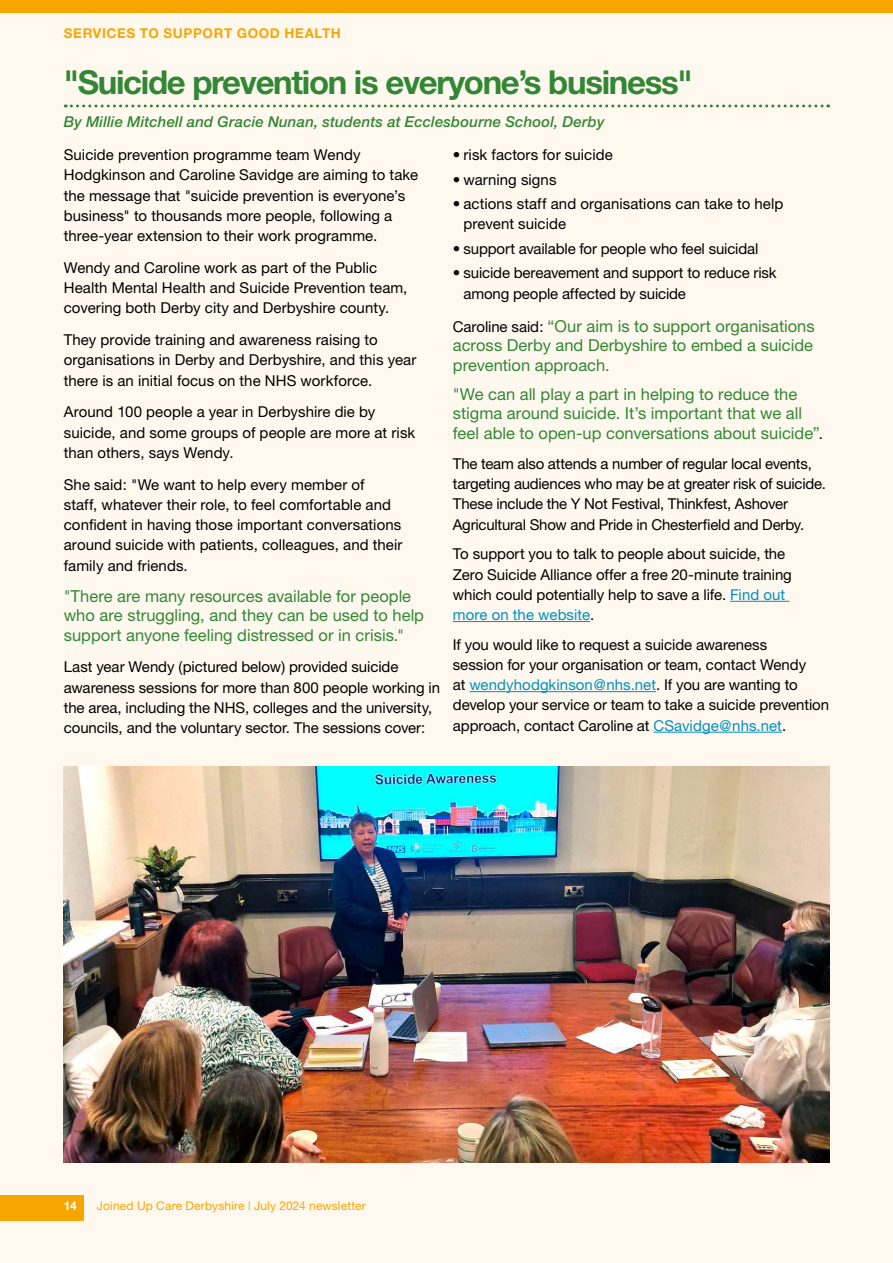
<style>
.page{position:relative;width:893px;height:1263px;background:#fff8ef}
.page>*{position:absolute;margin:0;border:0;box-sizing:border-box;transform-origin:0 0}
.H2_underline{font:700 33px "Helvetica Neue";letter-spacing:-.04em;color:#328734}
.t1{font:16.5px/19.5px "Helvetica Neue";color:#328734}
.t2{font:15px/20.2px "Helvetica Neue";color:#000}
.Italic_byline{font:italic 500 15px "Helvetica Neue";letter-spacing:.01em;color:#328734}
.t3{font:700 13.5px "Helvetica Neue";letter-spacing:.045em;color:#f7a600}
.t4{font:12px "Helvetica Neue";letter-spacing:.01em;color:#f7a600}
.t5{font:700 12px "Helvetica Neue";color:#fff}
.s1{font-size:15px;color:#000}
.s2{color:#0090bf}
</style>
<div class="page">
<div style="left:0;top:1194px;width:83px;height:26px;background:#f7a600"></div>
<svg style="left:65px;top:104px;width:764px;height:3px"></svg>
<hr style="left:730px;top:601px;width:59px;height:1px;background:#0090bf">
<hr style="left:453px;top:621px;width:137px;height:1px;background:#0090bf">
<hr style="left:469px;top:691px;width:187px;height:1px;background:#0090bf">
<hr style="left:653px;top:732px;width:129px;height:1px;background:#0090bf">
<img style="left:64px;top:766px;width:765px;height:396px">
<div style="left:0;top:0;width:893px;height:13px;background:#f7a600"></div>
<p class="t3" style="left:64px;top:25px;width:279px">SERVICES TO SUPPORT GOOD HEALTH</p>
<h2 class="H2_underline" style="left:64px;top:62px;width:631px">"Suicide prevention is everyone’s business"</h2>
<p class="Italic_byline" style="left:64px;top:113px;width:542px">By Millie Mitchell and Gracie Nunan, students at Ecclesbourne School, Derby</p>
<p class="t2" style="left:64px;top:144px;width:356px">Suicide prevention programme team Wendy Hodgkinson and Caroline Savidge are aiming to take the message that "suicide prevention is everyone’s business" to thousands more people, following a three-year extension to their work programme.</p>
<p class="t2" style="left:64px;top:257px;width:345px">Wendy and Caroline work as part of the Public<br>Health Mental Health and Suicide Prevention team, covering both Derby city and Derbyshire county.</p>
<p class="t2" style="left:64px;top:329px;width:354px">They provide training and awareness raising to organisations in Derby and Derbyshire, and this year there is an initial focus on the NHS workforce.</p>
<p class="t2" style="left:64px;top:402px;width:353px">Around 100 people a year in Derbyshire die by suicide, and some groups of people are more at risk than others, says Wendy.</p>
<p class="t2" style="left:64px;top:474px;width:340px">She said: "We want to help every member of<br>staff, whatever their role, to feel comfortable and confident in having those important conversations around suicide with patients, colleagues, and their family and friends.</p>
<p class="t1" style="left:64px;top:586px;width:362px">"There are many resources available for people who are struggling, and they can be used to help support anyone feeling distressed or in crisis."</p>
<p class="t2" style="left:64px;top:657px;width:378px">Last year Wendy (pictured below) provided suicide awareness sessions for more than 800 people working in the area, including the NHS, colleges and the university, councils, and the voluntary sector. The sessions cover:</p>
<p class="t2" style="left:453px;top:144px;width:161px">• risk factors for suicide</p>
<p class="t2" style="left:453px;top:169px;width:105px">• warning signs</p>
<p class="t2" style="left:463px;top:193px;width:321px;text-indent:-11px">• actions staff and organisations can take to help prevent suicide</p>
<p class="t2" style="left:453px;top:238px;width:307px">• support available for people who feel suicidal</p>
<p class="t2" style="left:463px;top:263px;width:315px;text-indent:-11px">• suicide bereavement and support to reduce risk among people affected by suicide</p>
<p class="t1" style="left:453px;top:316px;width:363px;text-align:justify"><span class="s1">Caroline said:</span> “Our aim is to support organisations across Derby and Derbyshire to embed a suicide prevention approach.</p>
<p class="t1" style="left:453px;top:383px;width:371px">"We can all play a part in helping to reduce the stigma around suicide. It’s important that we all feel able to open-up conversations about suicide”<span class="s1">.</span></p>
<p class="t2" style="left:453px;top:453px;width:375px">The team also attends a number of regular local events, targeting audiences who may be at greater risk of suicide.<br>These include the Y Not Festival, Thinkfest, Ashover Agricultural Show and Pride in Chesterfield and Derby.</p>
<p class="t2" style="left:453px;top:544px;width:340px">To support you to talk to people about suicide, the Zero Suicide Alliance offer a free 20-minute training which could potentially help to save a life. <span class="s2">Find out more on the website</span>.</p>
<p class="t2" style="left:453px;top:634px;width:378px">If you would like to request a suicide awareness<br>session for your organisation or team, contact Wendy<br>at <span class="s2">wendyhodgkinson@nhs.net</span>. If you are wanting to develop your service or team to take a suicide prevention approach, contact Caroline at <span class="s2">CSavidge@nhs.net</span>.</p>
<p class="t5" style="left:64px;top:1198px;width:14px">14</p>
<p class="t4" style="left:97px;top:1199px;width:271px">Joined Up Care Derbyshire | July 2024 newsletter</p>
</div>
